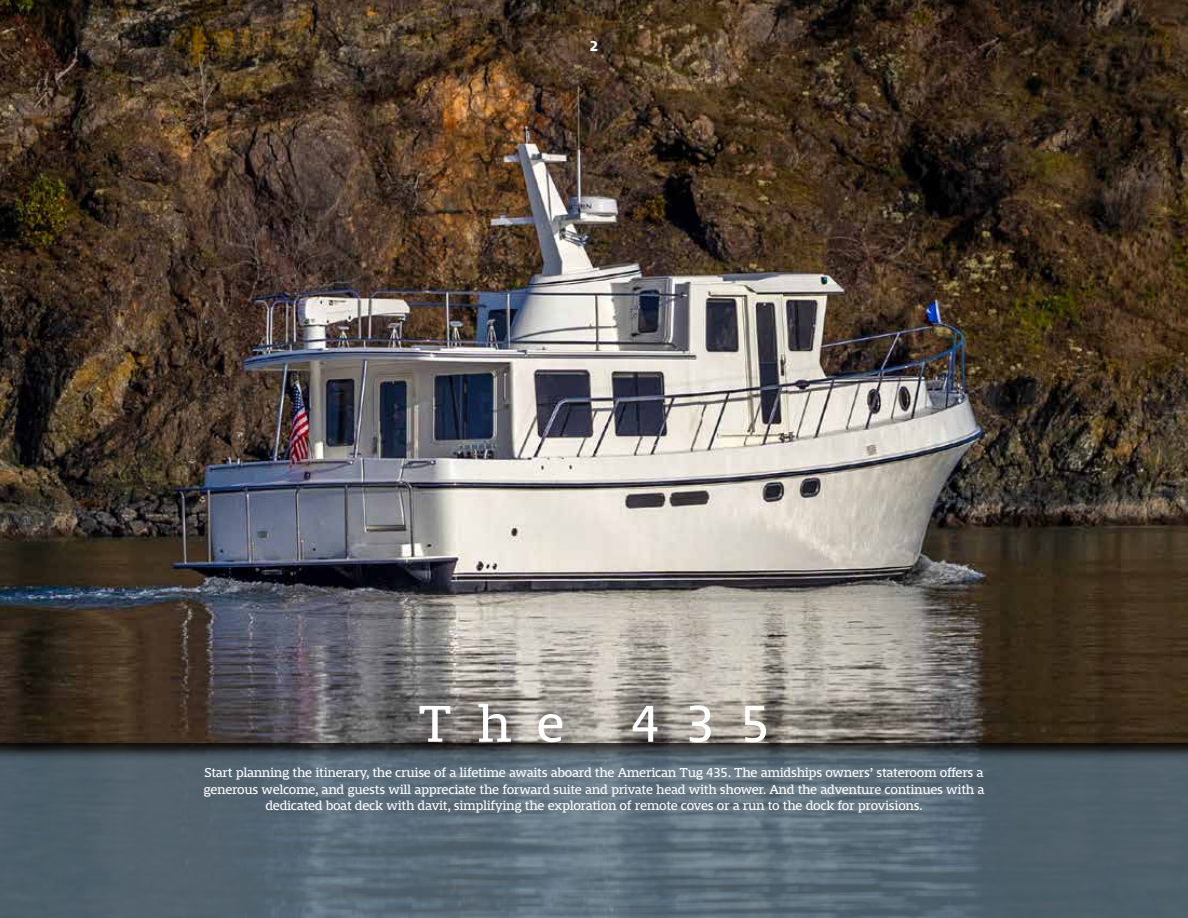
<style>
.page{position:relative;width:1188px;height:918px;background:#fff}
.page>*{position:absolute;margin:0;border:0;box-sizing:border-box;transform-origin:0 0}
.t1{font:54px "Mislab Std";letter-spacing:.47em;color:#fff}
.t2{font:700 15px "Mislab Std";color:#fff}
.t3{font:13.5px/16.5px "Mislab Std";letter-spacing:-.02em;color:#fff;text-align:center}
</style>
<div class="page">
<img style="left:0;top:0;width:1188px;height:742px">
<svg style="left:0;top:742px;width:1188px;height:176px;background:#54646f"></svg>
<p class="t2" style="left:590px;top:39px;width:10px">2</p>
<h1 class="t1" style="left:418px;top:697px;width:354px">The 435</h1>
<p class="t3" style="left:204px;top:765px;width:782px">Start planning the itinerary, the cruise of a lifetime awaits aboard the American Tug 435. The amidships owners’ stateroom offers a generous welcome, and guests will appreciate the forward suite and private head with shower. And the adventure continues with a dedicated boat deck with davit, simplifying the exploration of remote coves or a run to the dock for provisions.</p>
</div>
